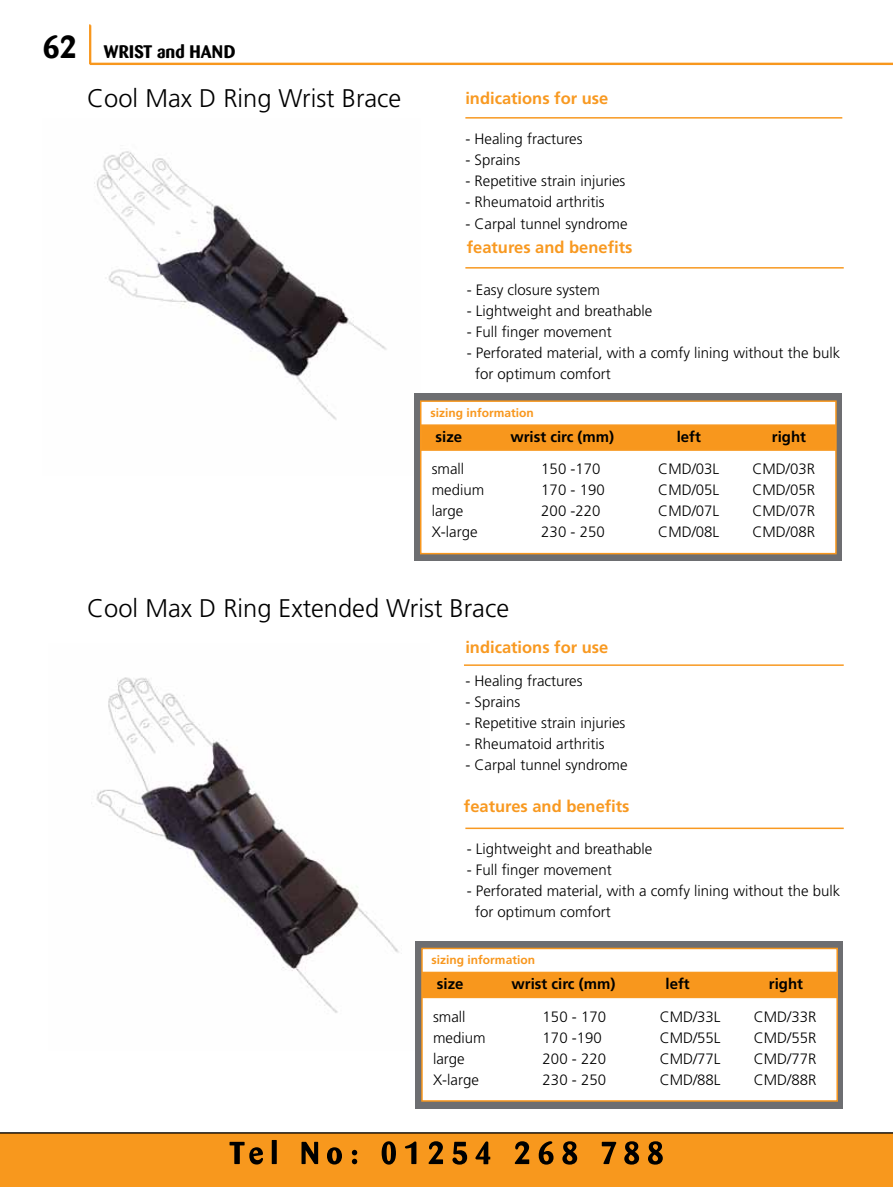
<style>
.page{position:relative;width:893px;height:1187px;background:#fff}
.page>*{position:absolute;margin:0;border:0;box-sizing:border-box;transform-origin:0 0}
.t1{font:700 31.5px "Barmeno";color:#000}
.t2{font:300 25.5px "Frutiger";color:#000}
.t3{font:700 18px "Barmeno";color:#000}
.t4{font:700 16.5px "Frutiger";color:#f89921}
.t5{font:300 15px/21px "Frutiger";color:#000}
.t6{font:700 15px "Frutiger";color:#000}
.t7{font:700 12px "Frutiger";color:#f8971d}
</style>
<div class="page">
<svg style="left:89px;top:24px;width:804px;height:42px"></svg>
<div style="left:0;top:1132px;width:893px;height:54px;background:#f8981d"></div>
<svg style="left:230px;top:1139px;width:433px;height:25px;background:#b46e15"></svg>
<hr style="left:465px;top:117px;width:377px;height:2px;background:#f89921">
<hr style="left:465px;top:267px;width:379px;height:1px;background:#f89921">
<hr style="left:464px;top:664px;width:380px;height:2px;background:#f89921">
<hr style="left:465px;top:827px;width:379px;height:2px;background:#f89921">
<img style="left:94px;top:151px;width:293px;height:269px">
<img style="left:91px;top:677px;width:325px;height:373px">
<div style="left:416px;top:940px;width:427px;height:168px;background:#6d6e71"></div>
<div style="left:421px;top:947px;width:417px;height:154px;background:#fff;border:2px solid #f8971d"></div>
<div style="left:423px;top:972px;width:413px;height:25px;background:#f8971d"></div>
<svg style="left:508px;top:998px;width:110px;height:1px"></svg>
<svg style="left:767px;top:998px;width:39px;height:1px"></svg>
<div style="left:422px;top:971px;width:415px;height:27px;border:2px solid #f89921"></div>
<div style="left:414px;top:393px;width:428px;height:168px;background:#6d6e71"></div>
<div style="left:420px;top:400px;width:417px;height:154px;background:#fff;border:2px solid #f8971d"></div>
<div style="left:421px;top:425px;width:414px;height:25px;background:#f8971d"></div>
<div style="left:421px;top:424px;width:415px;height:27px;border:2px solid #f89921"></div>
<h1 class="t1" style="left:43px;top:28px;width:36px">62</h1>
<p class="t3" style="left:104px;top:41px;width:133px">WRIST and HAND</p>
<h2 class="t2" style="left:87px;top:84px;width:316px">Cool Max D Ring Wrist Brace</h2>
<p class="t4" style="left:465px;top:89px;width:145px">indications for use</p>
<p class="t5" style="left:465px;top:129px;width:119px">- Healing fractures</p>
<p class="t5" style="left:465px;top:150px;width:57px">- Sprains</p>
<p class="t5" style="left:465px;top:171px;width:161px">- Repetitive strain injuries</p>
<p class="t5" style="left:465px;top:192px;width:141px">- Rheumatoid arthritis</p>
<p class="t5" style="left:465px;top:213px;width:164px">- Carpal tunnel syndrome</p>
<p class="t4" style="left:467px;top:238px;width:167px">features and benefits</p>
<p class="t5" style="left:467px;top:279px;width:135px">- Easy closure system</p>
<p class="t5" style="left:467px;top:300px;width:187px">- Lightweight and breathable</p>
<p class="t5" style="left:467px;top:321px;width:147px">- Full finger movement</p>
<p class="t5" style="left:475px;top:342px;width:367px;text-indent:-8px">- Perforated material, with a comfy lining without the bulk for optimum comfort</p>
<p class="t7" style="left:430px;top:406px;width:105px">sizing information</p>
<p class="t6" style="left:436px;top:428px;width:28px">size</p>
<p class="t6" style="left:510px;top:428px;width:105px">wrist circ (mm)</p>
<p class="t6" style="left:677px;top:428px;width:26px">left</p>
<p class="t6" style="left:772px;top:428px;width:36px">right</p>
<p class="t5" style="left:432px;top:458px;width:34px">small</p>
<p class="t5" style="left:541px;top:458px;width:61px">150 -170</p>
<p class="t5" style="left:658px;top:458px;width:62px">CMD/03L</p>
<p class="t5" style="left:752px;top:458px;width:64px">CMD/03R</p>
<p class="t5" style="left:432px;top:479px;width:54px">medium</p>
<p class="t5" style="left:541px;top:479px;width:65px">170 - 190</p>
<p class="t5" style="left:658px;top:479px;width:62px">CMD/05L</p>
<p class="t5" style="left:752px;top:479px;width:64px">CMD/05R</p>
<p class="t5" style="left:432px;top:500px;width:33px">large</p>
<p class="t5" style="left:541px;top:500px;width:61px">200 -220</p>
<p class="t5" style="left:658px;top:500px;width:62px">CMD/07L</p>
<p class="t5" style="left:752px;top:500px;width:64px">CMD/07R</p>
<p class="t5" style="left:432px;top:521px;width:47px">X-large</p>
<p class="t5" style="left:541px;top:521px;width:65px">230 - 250</p>
<p class="t5" style="left:658px;top:521px;width:62px">CMD/08L</p>
<p class="t5" style="left:752px;top:521px;width:64px">CMD/08R</p>
<h2 class="t2" style="left:87px;top:594px;width:423px">Cool Max D Ring Extended Wrist Brace</h2>
<p class="t4" style="left:465px;top:637px;width:145px">indications for use</p>
<p class="t5" style="left:465px;top:670px;width:119px">- Healing fractures</p>
<p class="t5" style="left:465px;top:691px;width:57px">- Sprains</p>
<p class="t5" style="left:465px;top:712px;width:161px">- Repetitive strain injuries</p>
<p class="t5" style="left:465px;top:733px;width:141px">- Rheumatoid arthritis</p>
<p class="t5" style="left:465px;top:754px;width:164px">- Carpal tunnel syndrome</p>
<p class="t4" style="left:464px;top:796px;width:167px">features and benefits</p>
<p class="t5" style="left:467px;top:838px;width:187px">- Lightweight and breathable</p>
<p class="t5" style="left:467px;top:859px;width:147px">- Full finger movement</p>
<p class="t5" style="left:475px;top:880px;width:367px;text-indent:-8px">- Perforated material, with a comfy lining without the bulk for optimum comfort</p>
<p class="t7" style="left:432px;top:953px;width:105px">sizing information</p>
<p class="t6" style="left:437px;top:975px;width:28px">size</p>
<p class="t6" style="left:512px;top:975px;width:105px">wrist circ (mm)</p>
<p class="t6" style="left:665px;top:975px;width:26px">left</p>
<p class="t6" style="left:769px;top:975px;width:36px">right</p>
<p class="t5" style="left:433px;top:1006px;width:34px">small</p>
<p class="t5" style="left:543px;top:1006px;width:65px">150 - 170</p>
<p class="t5" style="left:660px;top:1006px;width:62px">CMD/33L</p>
<p class="t5" style="left:754px;top:1006px;width:64px">CMD/33R</p>
<p class="t5" style="left:433px;top:1027px;width:54px">medium</p>
<p class="t5" style="left:543px;top:1027px;width:61px">170 -190</p>
<p class="t5" style="left:660px;top:1027px;width:62px">CMD/55L</p>
<p class="t5" style="left:754px;top:1027px;width:64px">CMD/55R</p>
<p class="t5" style="left:433px;top:1048px;width:33px">large</p>
<p class="t5" style="left:543px;top:1048px;width:65px">200 - 220</p>
<p class="t5" style="left:660px;top:1048px;width:62px">CMD/77L</p>
<p class="t5" style="left:754px;top:1048px;width:64px">CMD/77R</p>
<p class="t5" style="left:433px;top:1069px;width:47px">X-large</p>
<p class="t5" style="left:543px;top:1069px;width:65px">230 - 250</p>
<p class="t5" style="left:660px;top:1069px;width:62px">CMD/88L</p>
<p class="t5" style="left:754px;top:1069px;width:64px">CMD/88R</p>
</div>
